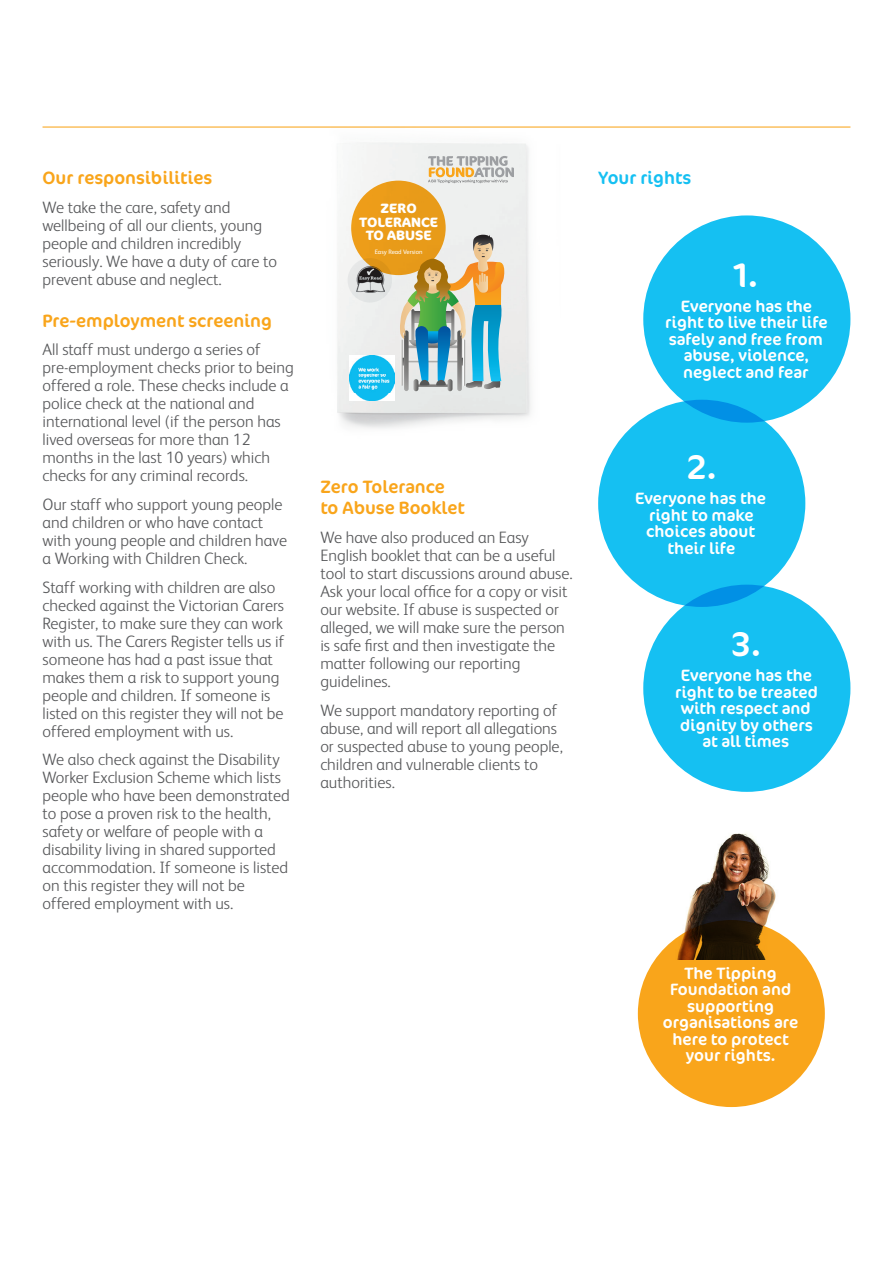
<style>
.page{position:relative;width:893px;height:1263px;background:#fff}
.page>*{position:absolute;margin:0;border:0;box-sizing:border-box;transform-origin:0 0}
.t1{font:34.5px "Cocon";color:#fff}
.Heading_3{font:18px/21px "Cocon";color:#f9a51b}
.Heading_3-2{font:18px "Cocon";color:#15c0f2}
.Body_Copy{font:300 16.5px/18px "FS Albert";color:#57585a}
.t2{font:16.5px/16.5px "Cocon";color:#fff;text-align:center}
.t3{font:700 13.5px/13.5px "Cocon";color:#fff;text-align:center}
.t4{font:6.3px "FS Albert";color:#fff}
</style>
<div class="page">
<img style="left:669px;top:833px;width:124px;height:111px">
<img style="left:308px;top:126px;width:254px;height:303px">
<img style="left:350px;top:355px;width:45px;height:45px">
<svg style="left:428px;top:156px;width:86px;height:27px;background:#d3cbbb"></svg>
<div style="left:351px;top:181px;width:95px;height:94px;background:#ea9c19;border-radius:50%"></div>
<svg style="left:348px;top:258px;width:44px;height:44px"></svg>
<img style="left:356px;top:266px;width:29px;height:27px">
<svg style="left:400px;top:235px;width:104px;height:156px;background:#a5b39a"></svg>
<hr style="left:43px;top:127px;width:807px;height:1px;background:#f9a51b">
<div style="left:643px;top:215px;width:207px;height:208px;background:#15c0f2;border-radius:50%"></div>
<div style="left:598px;top:400px;width:207px;height:207px;background:#15c0f2;border-radius:50%"></div>
<div style="left:643px;top:585px;width:207px;height:207px;background:#15c0f2;border-radius:50%"></div>
<div style="left:638px;top:920px;width:187px;height:187px;background:#f9a51b;border-radius:50%"></div>
<p class="Heading_3" style="left:43px;top:168px;width:171px">Our responsibilities</p>
<p class="Body_Copy" style="left:43px;top:198px;width:236px">We take the care, safety and wellbeing of all our clients, young people and children incredibly seriously. We have a duty of care to prevent abuse and neglect.</p>
<p class="Heading_3" style="left:43px;top:310px;width:231px">Pre-employment screening</p>
<p class="Body_Copy" style="left:43px;top:341px;width:253px">All staff must undergo a series of pre-employment checks prior to being offered a role. These checks include a police check at the national and international level (if the person has lived overseas for more than 12 months in the last 10 years) which checks for any criminal records.</p>
<p class="Body_Copy" style="left:43px;top:495px;width:246px">Our staff who support young people and children or who have contact with young people and children have a Working with Children Check.</p>
<p class="Body_Copy" style="left:43px;top:578px;width:243px">Staff working with children are also checked against the Victorian Carers Register, to make sure they can work with us. The Carers Register tells us if someone has had a past issue that makes them a risk to support young people and children. If someone is listed on this register they will not be offered employment with us.</p>
<p class="Body_Copy" style="left:43px;top:751px;width:249px">We also check against the Disability Worker Exclusion Scheme which lists people who have been demonstrated to pose a proven risk to the health, safety or welfare of people with a disability living in shared supported accommodation. If someone is listed on this register they will not be offered employment with us.</p>
<p class="t3" style="left:359px;top:202px;width:80px">ZERO<br>TOLERANCE<br>TO ABUSE</p>
<p class="t4" style="left:375px;top:248px;width:49px">Easy Read Version</p>
<p class="Heading_3-2" style="left:598px;top:167px;width:95px">Your rights</p>
<h1 class="t1" style="left:734px;top:254px;width:25px">1.</h1>
<p class="t2" style="left:665px;top:298px;width:164px">Everyone has the right to live their life safely and free from abuse, violence, neglect and fear</p>
<p class="Heading_3" style="left:320px;top:477px;width:146px">Zero Tolerance to Abuse Booklet</p>
<p class="Body_Copy" style="left:320px;top:528px;width:254px">We have also produced an Easy English booklet that can be a useful tool to start discussions around abuse.<br>Ask your local office for a copy or visit our website. If abuse is suspected or alleged, we will make sure the person is safe first and then investigate the matter following our reporting guidelines.</p>
<p class="Body_Copy" style="left:320px;top:701px;width:244px">We support mandatory reporting of abuse, and will report all allegations or suspected abuse to young people, children and vulnerable clients to authorities.</p>
<h1 class="t1" style="left:686px;top:447px;width:32px">2.</h1>
<p class="t2" style="left:635px;top:491px;width:133px">Everyone has the right to make choices about their life</p>
<h1 class="t1" style="left:731px;top:624px;width:32px">3.</h1>
<p class="t2" style="left:675px;top:667px;width:144px">Everyone has the right to be treated with respect and dignity by others at all times</p>
<p class="t2" style="left:663px;top:965px;width:137px">The Tipping<br>Foundation and supporting organisations are here to protect your rights.</p>
</div>
